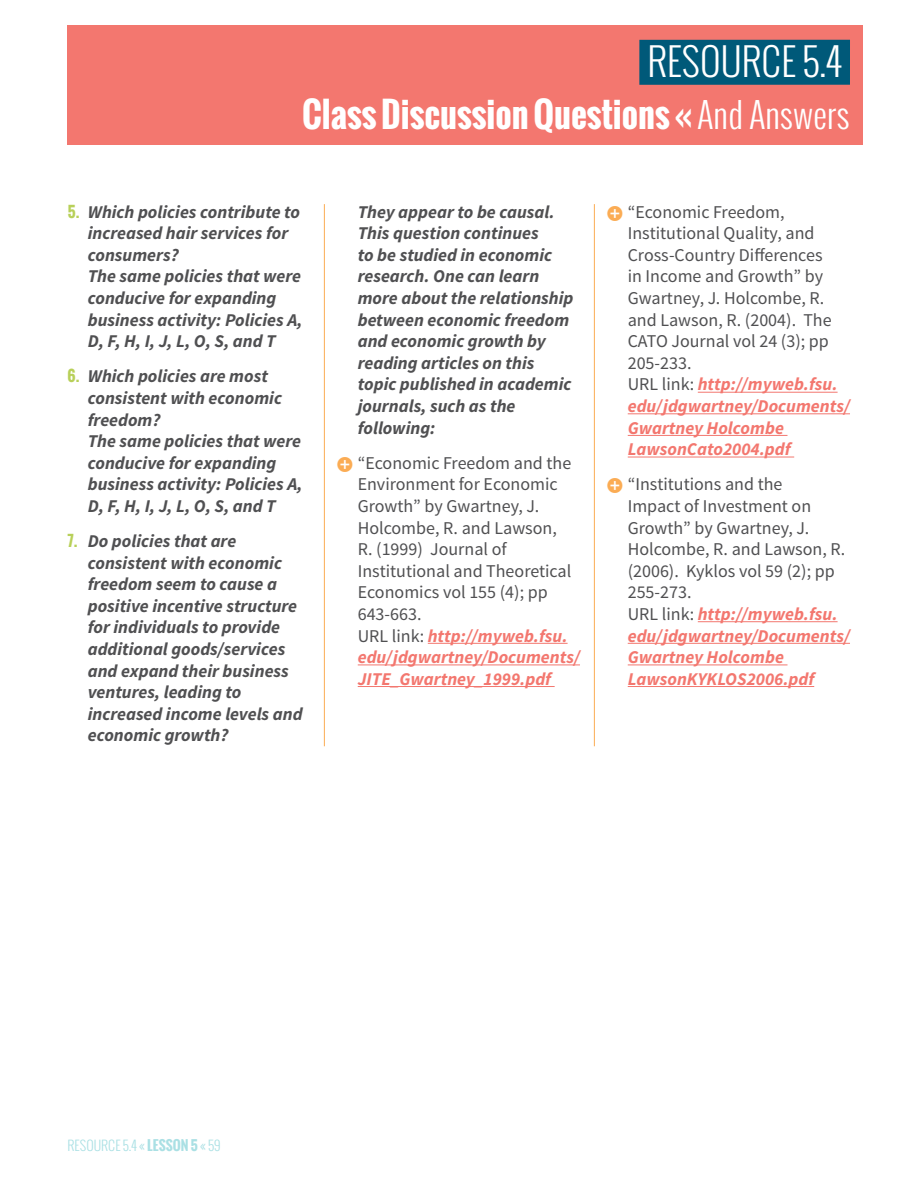
<style>
.page{position:relative;width:918px;height:1188px;background:#fff}
.page>*{position:absolute;margin:0;border:0;box-sizing:border-box;transform-origin:0 0}
.t1{font:300 37.8px "Oswald";color:#fff}
.t2{font:700 34.5px "Oswald";color:#fff}
.t3{font:italic 700 18px/21.6px "Source Sans Pro";color:#505052}
.t4{font:18px/21.6px "Source Sans Pro";color:#505052}
.Body_Text{font:300 13.5px "Oswald";color:#aae0e4}
.s1{font-weight:300}
.s2{font-family:"Oswald";font-style:normal;font-size:15px;color:#b8d059}
.s3{font-weight:700;font-style:italic;color:#f3776f}
.s4{font-weight:700}
</style>
<div class="page">
<hr style="left:324px;top:204px;width:1px;height:542px;background:#fbac54">
<hr style="left:594px;top:204px;width:1px;height:542px;background:#fbac54">
<hr style="left:428px;top:643px;width:140px;height:1px;background:#f3776f">
<hr style="left:358px;top:664px;width:222px;height:1px;background:#f3776f">
<hr style="left:358px;top:686px;width:197px;height:1px;background:#f3776f">
<hr style="left:698px;top:392px;width:140px;height:1px;background:#f3776f">
<hr style="left:628px;top:413px;width:222px;height:1px;background:#f3776f">
<hr style="left:628px;top:435px;width:160px;height:1px;background:#f3776f">
<hr style="left:628px;top:457px;width:166px;height:1px;background:#f3776f">
<hr style="left:698px;top:621px;width:140px;height:1px;background:#f3776f">
<hr style="left:628px;top:643px;width:222px;height:1px;background:#f3776f">
<hr style="left:628px;top:664px;width:160px;height:1px;background:#f3776f">
<hr style="left:628px;top:686px;width:186px;height:1px;background:#f3776f">
<div style="left:68px;top:25px;width:795px;height:119px;background:#f3776f"></div>
<div style="left:639px;top:40px;width:211px;height:45px;background:#005979"></div>
<p class="t1" style="left:647px;top:36px;width:196px">RESOURCE 5.4</p>
<p class="t2" style="left:302px;top:89px;width:549px">Class Discussion Questions « <span class="s1">And Answers</span></p>
<p class="t3" style="left:88px;top:201px;width:216px;text-indent:-20px"><span class="s2">5.</span> Which policies contribute to increased hair services for consumers?<br>The same policies that were conducive for expanding business activity: Policies A,<br>D, F, H, I, J, L, O, S, and T</p>
<p class="t3" style="left:88px;top:365px;width:216px;text-indent:-20px"><span class="s2">6.</span> Which policies are most consistent with economic freedom?<br>The same policies that were conducive for expanding business activity: Policies A,<br>D, F, H, I, J, L, O, S, and T</p>
<p class="t3" style="left:88px;top:530px;width:216px;text-indent:-20px"><span class="s2">7.</span> Do policies that are consistent with economic freedom seem to cause a positive incentive structure for individuals to provide additional goods/services and expand their business ventures, leading to increased income levels and economic growth?</p>
<p class="t3" style="left:358px;top:201px;width:217px">They appear to be causal.<br>This question continues<br>to be studied in economic research. One can learn more about the relationship between economic freedom and economic growth by reading articles on this topic published in academic journals, such as the following:</p>
<p class="t4" style="left:358px;top:452px;width:224px">“Economic Freedom and the<br>Environment for Economic<br>Growth” by Gwartney, J.<br>Holcombe, R. and Lawson,<br>R. (1999) Journal of<br>Institutional and Theoretical<br>Economics vol 155 (4); pp<br>643-663.<br>URL link: <span class="s3">http://myweb.fsu. edu/jdgwartney/Documents/<br>JITE_Gwartney_1999.pdf</span></p>
<p class="t4" style="left:628px;top:201px;width:224px">“Economic Freedom,<br>Institutional Quality, and<br>Cross-Country Differences<br>in Income and Growth” by<br>Gwartney, J. Holcombe, R. and Lawson, R. (2004). The<br>CATO Journal vol 24 (3); pp<br>205-233.<br>URL link: <span class="s3">http://myweb.fsu. edu/jdgwartney/Documents/<br>Gwartney Holcombe<br>LawsonCato2004.pdf</span></p>
<p class="t4" style="left:628px;top:474px;width:224px">“Institutions and the<br>Impact of Investment on<br>Growth” by Gwartney, J.<br>Holcombe, R. and Lawson, R. (2006). Kyklos vol 59 (2); pp<br>255-273.<br>URL link: <span class="s3">http://myweb.fsu. edu/jdgwartney/Documents/<br>Gwartney Holcombe<br>LawsonKYKLOS2006.pdf</span></p>
<p class="Body_Text" style="left:68px;top:1136px;width:155px">RESOURCE 5.4 « <span class="s4">LESSON 5</span> « 59</p>
</div>
